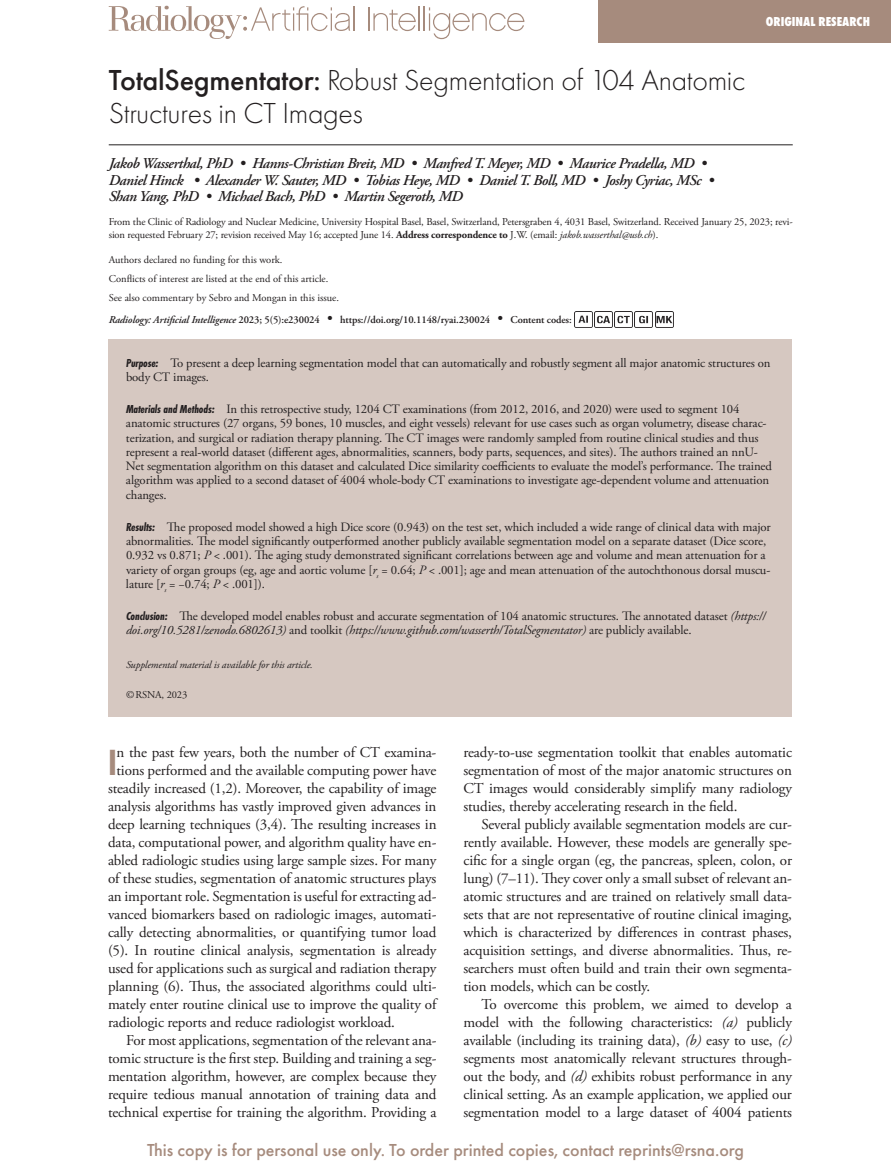
<style>
.page{position:relative;width:891px;height:1175px;background:#fff}
.page>*{position:absolute;margin:0;border:0;box-sizing:border-box;transform-origin:0 0}
.t1{font:700 37.8px "Futura PT Cond";color:#a68b7d}
.t2{font:300 30px/33px "Futura PT";letter-spacing:-.01em;color:#231f20}
.t3{font:500 18px "Futura PT";color:#a68b7d}
.t4{font:15px/18px "Adobe Garamond Pro";letter-spacing:-.01em;color:#231f20;text-align:justify}
.t5{font:italic 600 15px/16.5px "Adobe Garamond Pro";letter-spacing:-.03em;color:#231f20}
.t6{font:800 13.5px "Futura PT Cond";color:#fff}
.t7{font:12.75px/14.2px "Adobe Garamond Pro";letter-spacing:-.01em;color:#231f20}
.t8{font:10.5px/18.8px "Adobe Garamond Pro";letter-spacing:-.01em;color:#231f20}
.t9{font:600 10.5px "Adobe Garamond Pro";letter-spacing:-.01em;color:#231f20}
.t10{font:italic 10.5px "Adobe Garamond Pro";letter-spacing:-.01em;color:#231f20}
.s1{font-weight:500}
.s2{font-weight:700}
.s3{font-style:italic}
.s4{font-weight:400;font-size:15px}
.s5{font-family:"Futura PT Cond";font-weight:700;font-style:italic;font-size:12px}
</style>
<div class="page">
<div style="left:599px;top:0;width:292px;height:42px;background:#a68b7d"></div>
<svg style="left:369px;top:7px;width:47px;height:24px"></svg>
<hr style="left:418px;top:6px;width:2px;height:25px;background:#a68b7d">
<svg style="left:424px;top:6px;width:100px;height:33px"></svg>
<svg style="left:109px;top:6px;width:246px;height:33px"></svg>
<div style="left:108px;top:339px;width:684px;height:377px;background:#d6c8c1"></div>
<hr style="left:109px;top:144px;width:684px;height:1px;background:#231f20">
<img style="left:574px;top:311px;width:18px;height:16px">
<img style="left:594px;top:311px;width:18px;height:16px">
<img style="left:615px;top:311px;width:18px;height:16px">
<img style="left:635px;top:311px;width:18px;height:16px">
<img style="left:655px;top:311px;width:18px;height:16px">
<p class="t6" style="left:766px;top:14px;width:106px">ORIGINAL RESEARCH</p>
<h2 class="t2" style="left:109px;top:64px;width:638px"><span class="s1">TotalSegmentator:</span> Robust Segmentation of 104 Anatomic<br>Structures in CT Images</h2>
<p class="t5" style="left:109px;top:156px;width:607px">Jakob Wasserthal, PhD • Hanns-Christian Breit, MD • Manfred T. Meyer, MD • Maurice Pradella, MD •<br>Daniel Hinck • Alexander W. Sauter, MD • Tobias Heye, MD • Daniel T. Boll, MD • Joshy Cyriac, MSc •<br>Shan Yang, PhD • Michael Bach, PhD • Martin Segeroth, MD</p>
<p class="t8" style="left:109px;top:216px;width:686px;line-height:12.8px">From the Clinic of Radiology and Nuclear Medicine, University Hospital Basel, Basel, Switzerland, Petersgraben 4, 4031 Basel, Switzerland. Received January 25, 2023; revi&shy;sion requested February 27; revision received May 16; accepted June 14. <span class="s2">Address correspondence to</span> J.W. (email: <span class="s3">jakob.wasserthal@usb.ch</span>).</p>
<p class="t8" style="left:109px;top:251px;width:232px">Authors declared no funding for this work.<br>Conflicts of interest are listed at the end of this article.<br>See also commentary by Sebro and Mongan in this issue.</p>
<p class="t9" style="left:109px;top:314px;width:465px"><span class="s3">Radiology: Artificial Intelligence</span> 2023; 5(5):e230024 <span class="s4">•</span> https://doi.org/10.1148/ryai.230024 <span class="s4">•</span> Content codes:</p>
<p class="t7" style="left:126px;top:356px;width:646px"><span class="s5">Purpose:</span> To present a deep learning segmentation model that can automatically and robustly segment all major anatomic structures on body CT images.</p>
<p class="t7" style="left:126px;top:402px;width:648px"><span class="s5">Materials and Methods:</span> In this retrospective study, 1204 CT examinations (from 2012, 2016, and 2020) were used to segment 104 anatomic structures (27 organs, 59 bones, 10 muscles, and eight vessels) relevant for use cases such as organ volumetry, disease charac&shy;terization, and surgical or radiation therapy planning. The CT images were randomly sampled from routine clinical studies and thus represent a real-world dataset (different ages, abnormalities, scanners, body parts, sequences, and sites). The authors trained an nnU-Net segmentation algorithm on this dataset and calculated Dice similarity coefficients to evaluate the model’s performance. The trained algorithm was applied to a second dataset of 4004 whole-body CT examinations to investigate age-dependent volume and attenuation changes.</p>
<p class="t7" style="left:126px;top:520px;width:646px"><span class="s5">Results:</span> The proposed model showed a high Dice score (0.943) on the test set, which included a wide range of clinical data with major abnormalities. The model significantly outperformed another publicly available segmentation model on a separate dataset (Dice score, 0.932 vs 0.871; <span class="s3">P</span> &lt; .001). The aging study demonstrated significant correlations between age and volume and mean attenuation for a variety of organ groups (eg, age and aortic volume [<span class="s3">r</span><sub>s</sub> = 0.64; <span class="s3">P</span> &lt; .001]; age and mean attenuation of the autochthonous dorsal muscu&shy;lature [<span class="s3">r</span><sub>s</sub> = −0.74; <span class="s3">P</span> &lt; .001]).</p>
<p class="t7" style="left:126px;top:609px;width:641px"><span class="s5">Conclusion:</span> The developed model enables robust and accurate segmentation of 104 anatomic structures. The annotated dataset <span class="s3">(https:// doi.org/10.5281/zenodo.6802613)</span> and toolkit <span class="s3">(https://www.github.com/wasserth/TotalSegmentator)</span> are publicly available.</p>
<p class="t10" style="left:126px;top:658px;width:188px">Supplemental material is available for this article.</p>
<p class="t8" style="left:126px;top:686px;width:63px">©RSNA, 2023</p>
<h1 class="t1" style="left:108px;top:740px;width:10px">I</h1>
<p class="t4" style="left:117px;top:744px;width:321px">n the past few years, both the number of CT examina-</p>
<p class="t4" style="left:464px;top:744px;width:330px">ready-to-use segmentation toolkit that enables automatic segmentation of most of the major anatomic structures on CT images would considerably simplify many radiology studies, thereby accelerating research in the field.</p>
<p class="t4" style="left:464px;top:816px;width:330px;text-indent:18px">Several publicly available segmentation models are cur&shy;rently available. However, these models are generally spe&shy;cific for a single organ (eg, the pancreas, spleen, colon, or lung) (7–11). They cover only a small subset of relevant an&shy;atomic structures and are trained on relatively small data&shy;sets that are not representative of routine clinical imaging, which is characterized by differences in contrast phases, acquisition settings, and diverse abnormalities. Thus, re&shy;searchers must often build and train their own segmenta&shy;tion models, which can be costly.</p>
<p class="t4" style="left:464px;top:996px;width:330px;text-indent:18px">To overcome this problem, we aimed to develop a model with the following characteristics: <span class="s3">(a)</span> publicly available (including its training data), <span class="s3">(b)</span> easy to use, <span class="s3">(c) </span>segments most anatomically relevant structures through&shy;out the body, and <span class="s3">(d)</span> exhibits robust performance in any clinical setting. As an example application, we applied our segmentation model to a large dataset of 4004 patients</p>
<p class="t3" style="left:147px;top:1139px;width:598px">This copy is for personal use only. To order printed copies, contact reprints@rsna.org</p>
<p class="t4" style="left:117px;top:762px;width:321px">tions performed and the available computing power have</p>
<p class="t4" style="left:108px;top:780px;width:330px">steadily increased (1,2). Moreover, the capability of image</p>
<p class="t4" style="left:108px;top:798px;width:330px">analysis algorithms has vastly improved given advances in</p>
<p class="t4" style="left:108px;top:816px;width:330px">deep learning techniques (3,4). The resulting increases in</p>
<p class="t4" style="left:108px;top:834px;width:330px">data, computational power, and algorithm quality have en-</p>
<p class="t4" style="left:108px;top:852px;width:330px">abled radiologic studies using large sample sizes. For many</p>
<p class="t4" style="left:108px;top:870px;width:330px">of these studies, segmentation of anatomic structures plays</p>
<p class="t4" style="left:108px;top:888px;width:330px">an important role. Segmentation is useful for extracting ad-</p>
<p class="t4" style="left:108px;top:906px;width:330px">vanced biomarkers based on radiologic images, automati-</p>
<p class="t4" style="left:108px;top:924px;width:330px">cally detecting abnormalities, or quantifying tumor load</p>
<p class="t4" style="left:108px;top:942px;width:330px">(5). In routine clinical analysis, segmentation is already</p>
<p class="t4" style="left:108px;top:960px;width:330px">used for applications such as surgical and radiation therapy</p>
<p class="t4" style="left:108px;top:978px;width:330px">planning (6). Thus, the associated algorithms could ulti-</p>
<p class="t4" style="left:108px;top:996px;width:330px">mately enter routine clinical use to improve the quality of</p>
<p class="t4" style="left:108px;top:1014px;width:288px">radiologic reports and reduce radiologist workload.</p>
<p class="t4" style="left:126px;top:1032px;width:312px">For most applications, segmentation of the relevant ana-</p>
<p class="t4" style="left:108px;top:1050px;width:330px">tomic structure is the first step. Building and training a seg-</p>
<p class="t4" style="left:108px;top:1068px;width:330px">mentation algorithm, however, are complex because they</p>
<p class="t4" style="left:108px;top:1086px;width:330px">require tedious manual annotation of training data and</p>
<p class="t4" style="left:108px;top:1104px;width:330px">technical expertise for training the algorithm. Providing a</p>
</div>
